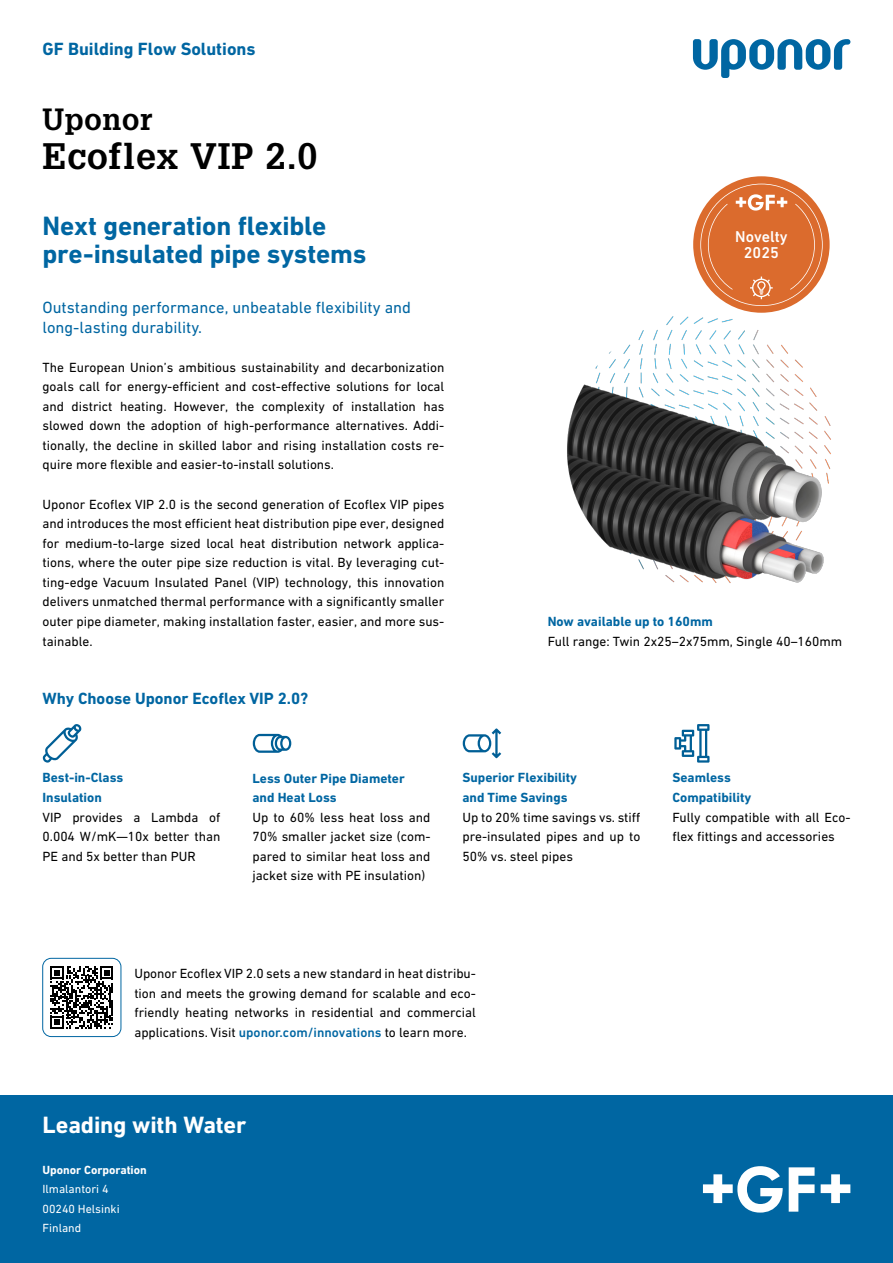
<style>
.page{position:relative;width:893px;height:1263px;background:#fff}
.page>*{position:absolute;margin:0;border:0;box-sizing:border-box;transform-origin:0 0}
.t1{font:700 36px "Glypha LT Pro";letter-spacing:.025em;color:#000}
.t2{font:700 30px "Glypha LT Pro";letter-spacing:.025em;color:#000}
.t3{font:700 27px/28.5px "DIN Next W1 G";letter-spacing:-.005em;color:#0066a2}
.t4{font:700 24px "DIN Next W1 G";letter-spacing:-.005em;color:#fff}
.t5{font:700 18px "DIN Next W1 G";color:#0066a2}
.t6{font:16.5px/19.5px "DIN Next W1 G";color:#0066a2}
.t7{font:700 16.5px "DIN Next W1 G";color:#0066a2}
.t8{font:500 15.9px/16.4px "DIN Next W1 G";color:#fff;text-align:center}
.t9{font:13.5px/19.5px "DIN Next W1 G";color:#000;text-align:justify}
.t10{font:700 13.5px/19.5px "DIN Next W1 G";color:#0066a2}
.t11{font:12px/19.5px "DIN Next W1 G";color:#fff}
.t12{font:700 12px "DIN Next W1 G";color:#fff}
.s1{font-weight:500;color:#0066a2}
</style>
<div class="page">
<svg style="left:43px;top:724px;width:39px;height:39px"></svg>
<svg style="left:253px;top:734px;width:38px;height:19px"></svg>
<svg style="left:463px;top:728px;width:38px;height:30px"></svg>
<svg style="left:674px;top:724px;width:35px;height:39px"></svg>
<div style="left:694px;top:178px;width:134px;height:133px;background:#db6b2d;border-radius:50%"></div>
<svg style="left:700px;top:184px;width:123px;height:122px"></svg>
<img style="left:567px;top:316px;width:264px;height:267px">
<svg style="left:50px;top:966px;width:63px;height:63px"></svg>
<div style="left:43px;top:958px;width:78px;height:79px;border:1px solid #0066a2;border-radius:9px"></div>
<div style="left:0;top:1095px;width:893px;height:168px;background:#0066a2"></div>
<svg style="left:703px;top:1166px;width:80px;height:46px"></svg>
<svg style="left:789px;top:1167px;width:26px;height:44px"></svg>
<svg style="left:821px;top:1174px;width:29px;height:29px"></svg>
<svg style="left:693px;top:39px;width:157px;height:39px"></svg>
<h3 class="t5" style="left:43px;top:38px;width:215px">GF Building Flow Solutions</h3>
<h2 class="t2" style="left:43px;top:101px;width:111px">Uponor</h2>
<h1 class="t1" style="left:43px;top:134px;width:277px">Ecoflex VIP 2.0</h1>
<h3 class="t3" style="left:43px;top:211px;width:325px">Next generation flexible pre-insulated pipe systems</h3>
<p class="t6" style="left:43px;top:297px;width:370px">Outstanding performance, unbeatable flexibility and long-lasting durability.</p>
<p class="t9" style="left:43px;top:357px;width:403px">The European Union’s ambitious sustainability and decarbonization goals call for energy-efficient and cost-effective solutions for local and district heating. However, the complexity of installation has slowed down the adoption of high-performance alternatives. Addi&shy;tionally, the decline in skilled labor and rising installation costs re&shy;quire more flexible and easier-to-install solutions.</p>
<p class="t9" style="left:43px;top:494px;width:403px">Uponor Ecoflex VIP 2.0 is the second generation of Ecoflex VIP pipes and introduces the most efficient heat distribution pipe ever, designed for medium-to-large sized local heat distribution network applica&shy;tions, where the outer pipe size reduction is vital. By leveraging cut&shy;ting-edge Vacuum Insulated Panel (VIP) technology, this innovation delivers unmatched thermal performance with a significantly smaller outer pipe diameter, making installation faster, easier, and more sus&shy;tainable.</p>
<p class="t7" style="left:43px;top:689px;width:267px">Why Choose Uponor Ecoflex VIP 2.0?</p>
<p class="t8" style="left:735px;top:228px;width:54px">Novelty<br>2025</p>
<p class="t10" style="left:548px;top:612px;width:167px">Now available up to 160mm</p>
<p class="t9" style="left:548px;top:631px;width:296px">Full range: Twin 2x25–2x75mm, Single 40–160mm</p>
<p class="t10" style="left:43px;top:768px;width:82px">Best-in-Class<br>Insulation</p>
<p class="t9" style="left:43px;top:807px;width:180px">VIP provides a Lambda of 0.004 W/mK—10x better than PE and 5x better than PUR</p>
<p class="t10" style="left:252px;top:768px;width:154px">Less Outer Pipe Diameter and Heat Loss</p>
<p class="t9" style="left:252px;top:807px;width:180px">Up to 60% less heat loss and 70% smaller jacket size (com&shy;pared to similar heat loss and jacket size with PE insulation)</p>
<p class="t10" style="left:462px;top:768px;width:116px">Superior Flexibility and Time Savings</p>
<p class="t9" style="left:462px;top:807px;width:180px">Up to 20% time savings vs. stiff pre-insulated pipes and up to 50% vs. steel pipes</p>
<p class="t10" style="left:672px;top:768px;width:80px">Seamless<br>Compatibility</p>
<p class="t9" style="left:672px;top:807px;width:180px">Fully compatible with all Eco&shy;flex fittings and accessories</p>
<p class="t9" style="left:134px;top:963px;width:343px">Uponor Ecoflex VIP 2.0 sets a new standard in heat distribu&shy;tion and meets the growing demand for scalable and eco&shy;friendly heating networks in residential and commercial applications. Visit <span class="s1">uponor.com/innovations</span> to learn more.</p>
<h3 class="t4" style="left:43px;top:1111px;width:205px">Leading with Water</h3>
<p class="t12" style="left:43px;top:1162px;width:106px">Uponor Corporation</p>
<p class="t11" style="left:43px;top:1179px;width:79px">Ilmalantori 4<br>00240 Helsinki<br>Finland</p>
</div>
